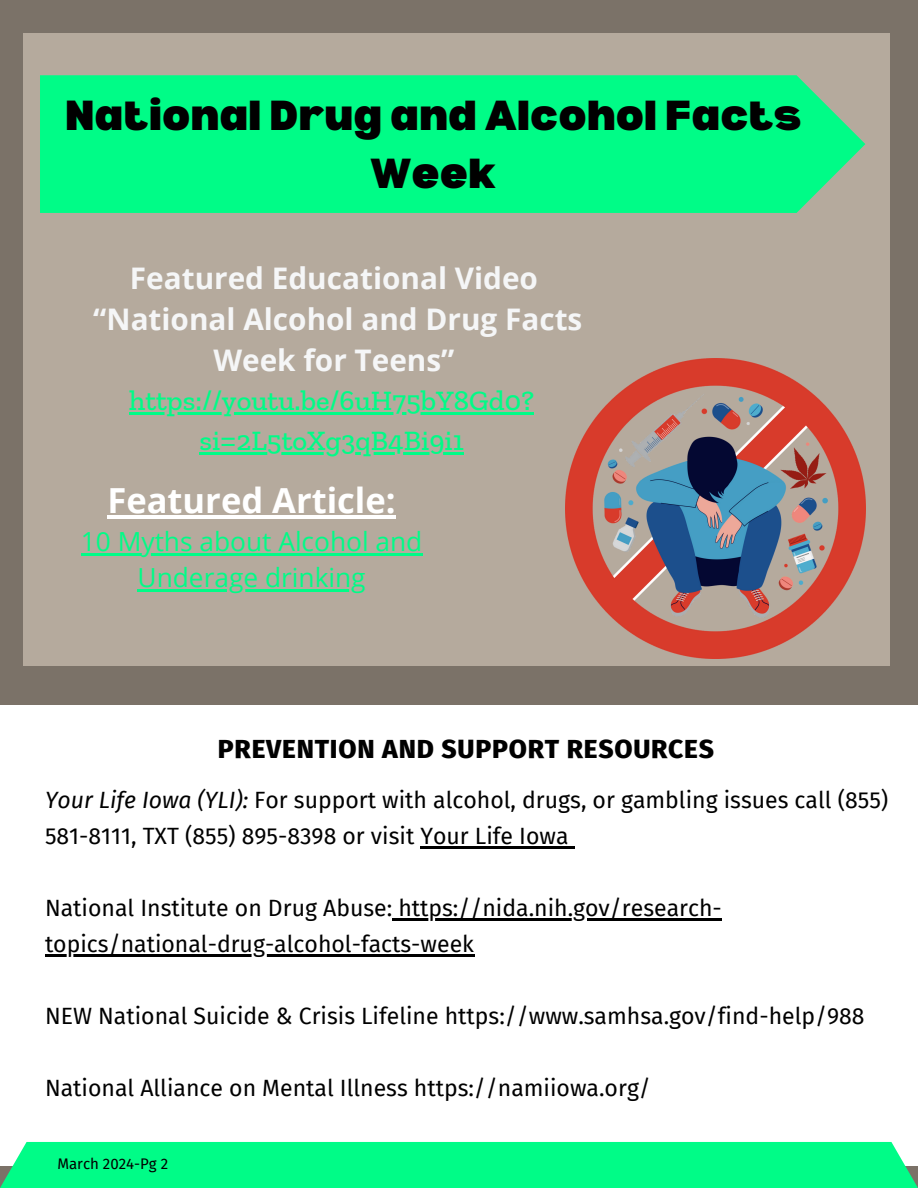
<style>
.page{position:relative;width:918px;height:1188px;background:#7b7268}
.page>*{position:absolute;margin:0;border:0;box-sizing:border-box;transform-origin:0 0}
.t1{font:900 41.1px/57.3px "Bernoru";color:#000;text-align:center}
.t2{font:700 34.5px "Open Sans";color:#fff}
.t3{font:700 29.7px/40.8px "Open Sans";color:#f5f6f7;text-align:center}
.t4{font:500 28.5px/39.3px "Zilla Slab";color:#00fc87;text-align:center}
.t5{font:26.25px/36px "Open Sans";color:#00fc87;text-align:center}
.t6{font:800 26.25px "Fira Sans";letter-spacing:.03em;color:#000}
.t7{font:23.1px/36px "Fira Sans";color:#000}
.t8{font:15px "Fira Sans";color:#000}
.s1{font-style:italic}
</style>
<div class="page">
<div style="left:0;top:705px;width:918px;height:460px;background:#fff"></div>
<div style="left:0;top:1142px;width:918px;height:46px;background:#00fc87"></div>
<div style="left:23px;top:34px;width:867px;height:632px;background:#b5aa9d"></div>
<div style="left:40px;top:75px;width:825px;height:138px;background:#00fc87"></div>
<img style="left:565px;top:359px;width:301px;height:300px">
<hr style="left:420px;top:846px;width:149px;height:2px;background:#000">
<svg style="left:569px;top:846px;width:6px;height:2px"></svg>
<hr style="left:392px;top:918px;width:330px;height:2px;background:#000">
<hr style="left:45px;top:954px;width:429px;height:2px;background:#000">
<hr style="left:129px;top:413px;width:405px;height:2px;background:#00fc87">
<hr style="left:200px;top:452px;width:264px;height:2px;background:#00fc87">
<hr style="left:107px;top:515px;width:289px;height:4px;background:#fff">
<hr style="left:81px;top:554px;width:341px;height:2px;background:#00fc87">
<hr style="left:138px;top:590px;width:228px;height:2px;background:#00fc87">
<h1 class="t1" style="left:65px;top:86px;width:738px">National Drug and Alcohol Facts<br>Week</h1>
<p class="t3" style="left:93px;top:257px;width:491px">Featured Educational Video “National Alcohol and Drug Facts<br>Week for Teens”</p>
<p class="t4" style="left:129px;top:381px;width:406px">https://youtu.be/6uH75bY8Gd0? si=2L5toXg3qB4Bi9i1</p>
<h2 class="t2" style="left:107px;top:476px;width:290px">Featured Article:</h2>
<p class="t5" style="left:81px;top:523px;width:343px">10 Myths about Alcohol and<br>Underage drinking</p>
<p class="t6" style="left:218px;top:734px;width:498px">PREVENTION AND SUPPORT RESOURCES</p>
<p class="t7" style="left:45px;top:782px;width:845px"><span class="s1">Your Life Iowa (YLI):</span> For support with alcohol, drugs, or gambling issues call (855)<br>581-8111, TXT (855) 895-8398 or visit Your Life Iowa</p>
<p class="t7" style="left:45px;top:890px;width:678px">National Institute on Drug Abuse: https://nida.nih.gov/research&shy;topics/national-drug-alcohol-facts-week</p>
<p class="t7" style="left:45px;top:998px;width:821px">NEW National Suicide &amp; Crisis Lifeline https://www.samhsa.gov/find-help/988</p>
<p class="t7" style="left:45px;top:1070px;width:607px">National Alliance on Mental Illness https://namiiowa.org/</p>
<p class="t8" style="left:57px;top:1155px;width:112px">March 2024-Pg 2</p>
</div>
